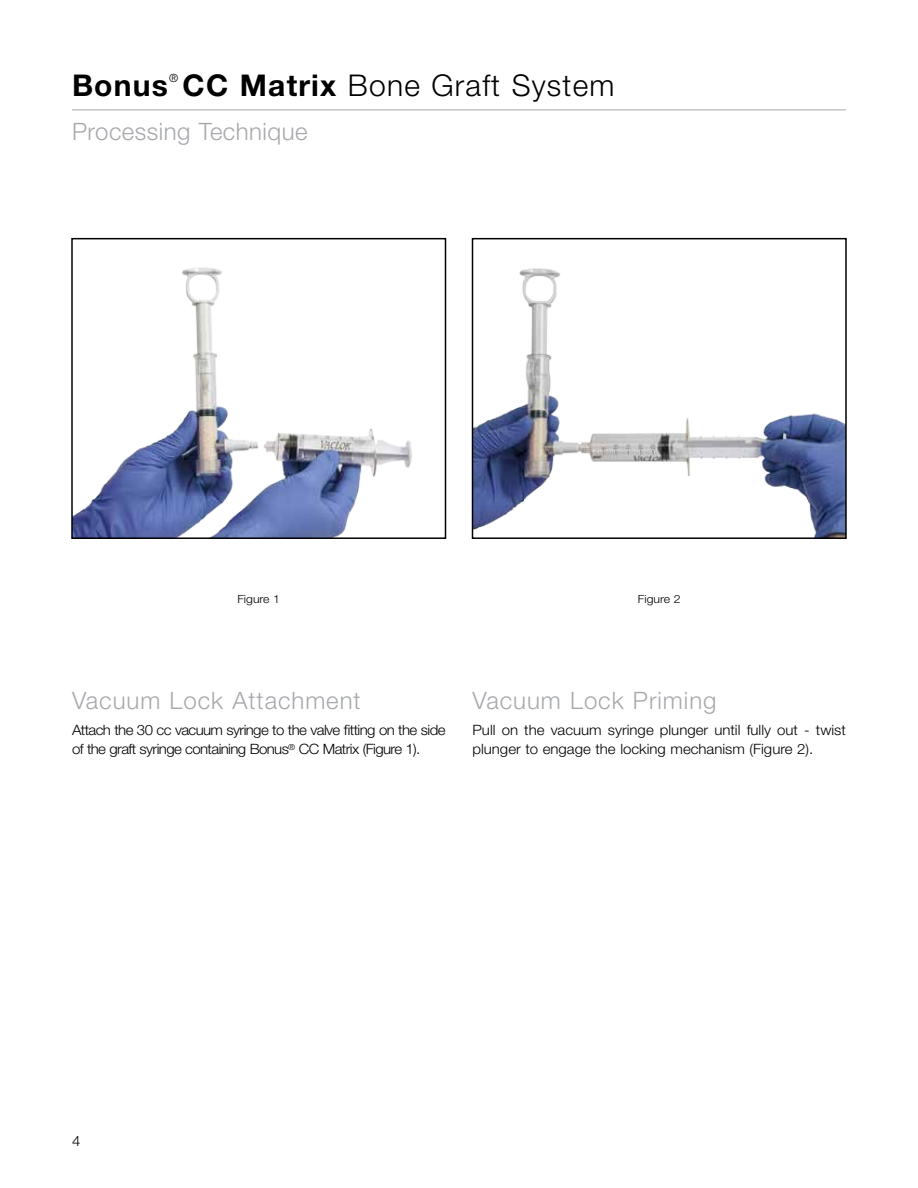
<style>
.page{position:relative;width:918px;height:1188px;background:#fff}
.page>*{position:absolute;margin:0;border:0;box-sizing:border-box;transform-origin:0 0}
.t1{font:300 30px "Helvetica Neue LT Std";letter-spacing:.04em;color:#000}
.t2{font:700 30px "Helvetica Neue LT Std";letter-spacing:.04em;color:#000}
.t3{font:300 24px "Helvetica Neue LT Std";letter-spacing:.04em;color:#a7a9ac}
.t4{font:300 24px "Helvetica Neue LT Std";letter-spacing:.02em;color:#a7a9ac}
.t5{font:300 14.25px/19.5px "Helvetica Neue LT Std";letter-spacing:-.04em;color:#000;scale:1.05 1}
.t6{font:300 14.25px/19.5px "Helvetica Neue LT Std";color:#000;scale:1.05 1}
.t7{font:300 11.4px "Helvetica Neue LT Std";color:#000}
.t8{font:300 11.25px "Helvetica Neue LT Std";color:#000;scale:1.09 1}
.s1{font-weight:700}
</style>
<div class="page">
<hr style="left:72px;top:110px;width:774px;height:1px;background:#a7a9ac">
<img style="left:74px;top:267px;width:338px;height:269px">
<div style="left:71px;top:238px;width:375px;height:301px;border:2px solid #000"></div>
<img style="left:475px;top:268px;width:369px;height:268px">
<div style="left:472px;top:238px;width:375px;height:301px;border:2px solid #000"></div>
<h1 class="t2" style="left:72px;top:67px;width:97px">Bonus</h1>
<p class="t7" style="left:169px;top:71px;width:11px">®</p>
<h1 class="t1" style="left:183px;top:67px;width:433px"><span class="s1">CC Matrix</span> Bone Graft System</h1>
<h2 class="t4" style="left:72px;top:116px;width:237px">Processing Technique</h2>
<p class="t8" style="left:237px;top:592px;width:41px">Figure 1</p>
<p class="t8" style="left:638px;top:592px;width:41px">Figure 2</p>
<h2 class="t3" style="left:72px;top:686px;width:290px">Vacuum Lock Attachment</h2>
<p class="t5" style="left:72px;top:720px;width:357px">Attach the 30 cc vacuum syringe to the valve fitting on the side of the graft syringe containing Bonus<sup>®</sup> CC Matrix (Figure 1).</p>
<h2 class="t3" style="left:472px;top:686px;width:246px">Vacuum Lock Priming</h2>
<p class="t6" style="left:472px;top:720px;width:357px">Pull on the vacuum syringe plunger until fully out - twist plunger to engage the locking mechanism (Figure 2).</p>
<p class="t5" style="left:72px;top:1131px;width:9px">4</p>
</div>
